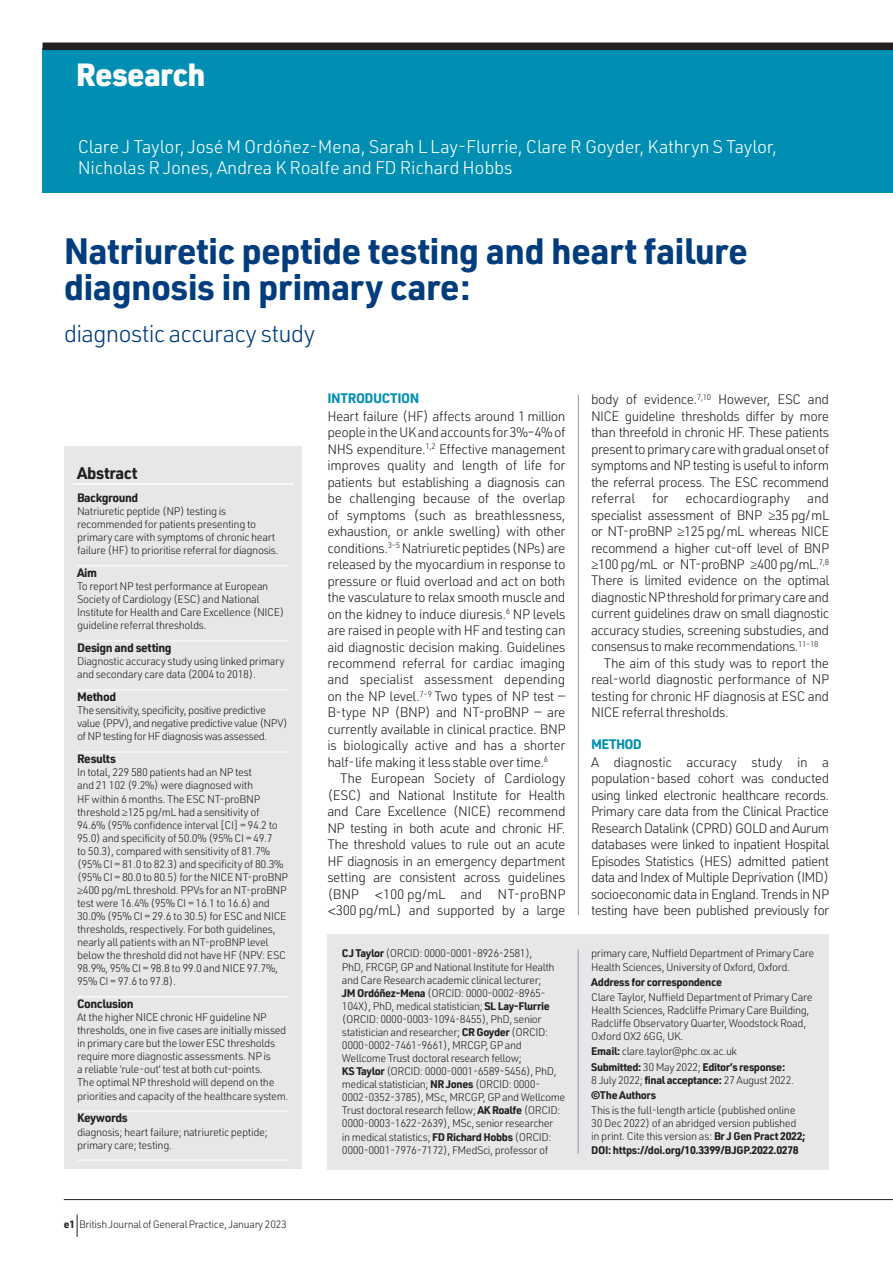
<style>
.page{position:relative;width:893px;height:1263px;background:#fff}
.page>*{position:absolute;margin:0;border:0;box-sizing:border-box;transform-origin:0 0}
.t1{font:700 36px/36px "URWDIN";letter-spacing:-.02em;color:#013d7d}
.t2{font:900 31.5px "URWDIN";letter-spacing:-.025em;color:#fff}
.t3{font:300 24px "URWDIN";letter-spacing:-.035em;color:#013d7d}
.t4{font:300 18px/21px "URWDIN";letter-spacing:-.015em;color:#fff}
.t5{font:700 16.5px "URWDIN";letter-spacing:-.02em;color:#231f20}
.t6{font:300 13.5px/16.5px "URWDIN";letter-spacing:-.04em;color:#231f20;text-align:justify}
.t7{font:700 13.5px "URWDIN";letter-spacing:-.035em;color:#008fb3}
.t8{font:300 13.5px "URWDIN";letter-spacing:-.015em;color:#231f20}
.t9{font:700 12px "URWDIN";letter-spacing:-.035em;color:#231f20}
.t10{font:300 10.8px/13px "URWDIN";letter-spacing:-.035em;color:#231f20}
.t11{font:700 10.8px/15.3px "URWDIN";letter-spacing:-.035em;color:#231f20}
.t12{font:300 10.5px "URWDIN";letter-spacing:-.025em;color:#231f20}
.s1{font-family:"Helvetica"}
.s2{font-weight:700}
.s3{font-weight:300}
</style>
<div class="page">
<div style="left:43px;top:48px;width:850px;height:144px;background:#008fb3"></div>
<div style="left:43px;top:43px;width:850px;height:7px;background:#231f20"></div>
<hr style="left:578px;top:395px;width:1px;height:520px;background:#939598">
<div style="left:64px;top:446px;width:238px;height:723px;background:#e6e7e9"></div>
<hr style="left:73px;top:483px;width:220px;height:2px;background:#fff">
<hr style="left:77px;top:565px;width:212px;height:1px;background:#fff">
<hr style="left:77px;top:640px;width:212px;height:1px;background:#fff">
<hr style="left:77px;top:689px;width:212px;height:1px;background:#fff">
<hr style="left:77px;top:752px;width:212px;height:1px;background:#fff">
<hr style="left:77px;top:996px;width:212px;height:1px;background:#fff">
<hr style="left:77px;top:1111px;width:212px;height:1px;background:#fff">
<hr style="left:77px;top:1160px;width:212px;height:1px;background:#fff">
<div style="left:327px;top:934px;width:502px;height:235px;background:#e6e7e9"></div>
<hr style="left:578px;top:950px;width:1px;height:203px;background:#939598">
<hr style="left:64px;top:1199px;width:829px;height:1px;background:#231f20">
<svg style="left:77px;top:1214px;width:1px;height:23px"></svg>
<h2 class="t2" style="left:76px;top:53px;width:131px">Research</h2>
<h3 class="t4" style="left:78px;top:135px;width:701px">Clare J Taylor, José M Ordóñez-Mena, Sarah L Lay-Flurrie, Clare R Goyder, Kathryn S Taylor,<br>Nicholas R Jones, Andrea K Roalfe and FD Richard Hobbs</h3>
<h1 class="t1" style="left:64px;top:231px;width:686px">Natriuretic peptide testing and heart failure diagnosis in primary care:</h1>
<h3 class="t3" style="left:64px;top:318px;width:253px">diagnostic accuracy study</h3>
<h3 class="t5" style="left:77px;top:462px;width:62px">Abstract</h3>
<p class="t9" style="left:77px;top:489px;width:63px">Background</p>
<p class="t10" style="left:77px;top:504px;width:203px">Natriuretic peptide (NP) testing is recommended for patients presenting to primary care with symptoms of chronic heart failure (HF) to prioritise referral for diagnosis.</p>
<p class="t9" style="left:77px;top:565px;width:22px">Aim</p>
<p class="t10" style="left:77px;top:580px;width:209px">To report NP test performance at European Society of Cardiology (ESC) and National Institute for Health and Care Excellence (NICE) guideline referral thresholds.</p>
<p class="t9" style="left:77px;top:640px;width:96px">Design and setting</p>
<p class="t10" style="left:77px;top:655px;width:209px">Diagnostic accuracy study using linked primary and secondary care data (2004 to 2018).</p>
<p class="t9" style="left:77px;top:689px;width:41px">Method</p>
<p class="t10" style="left:77px;top:704px;width:212px">The sensitivity, specificity, positive predictive value (PPV), and negative predictive value (NPV) of NP testing for HF diagnosis was assessed.</p>
<p class="t9" style="left:77px;top:751px;width:40px">Results</p>
<p class="t10" style="left:77px;top:766px;width:213px">In total, 229 580 patients had an NP test<br>and 21 102 (9.2%) were diagnosed with<br>HF within 6 months. The ESC NT-proBNP threshold <span class="s1">≥</span>125 pg/mL had a sensitivity of 94.6% (95% confidence interval [CI] = 94.2 to 95.0) and specificity of 50.0% (95% CI = 49.7<br>to 50.3), compared with sensitivity of 81.7% (95% CI = 81.0 to 82.3) and specificity of 80.3% (95% CI = 80.0 to 80.5) for the NICE NT-proBNP <span class="s1">≥</span>400 pg/mL threshold. PPVs for an NT-proBNP test were 16.4% (95% CI = 16.1 to 16.6) and 30.0% (95% CI = 29.6 to 30.5) for ESC and NICE thresholds, respectively. For both guidelines, nearly all patients with an NT-proBNP level below the threshold did not have HF (NPV: ESC 98.9%, 95% CI = 98.8 to 99.0 and NICE 97.7%, 95% CI = 97.6 to 97.8).</p>
<p class="t9" style="left:77px;top:996px;width:58px">Conclusion</p>
<p class="t10" style="left:77px;top:1010px;width:213px">At the higher NICE chronic HF guideline NP thresholds, one in five cases are initially missed in primary care but the lower ESC thresholds require more diagnostic assessments. NP is<br>a reliable ‘rule-out’ test at both cut-points.<br>The optimal NP threshold will depend on the priorities and capacity of the healthcare system.</p>
<p class="t9" style="left:77px;top:1110px;width:52px">Keywords</p>
<p class="t10" style="left:77px;top:1125px;width:192px">diagnosis; heart failure; natriuretic peptide; primary care; testing.</p>
<p class="t12" style="left:64px;top:1217px;width:225px"><span class="s2">e1</span> BritishJournalofGeneralPractice, January 2023</p>
<p class="t7" style="left:327px;top:389px;width:93px">INTRODUCTION</p>
<p class="t6" style="left:327px;top:407px;width:240px">Heart failure (HF) affects around 1 million people in the UK and accounts for 3%–4% of NHS expenditure.<sup>1,2</sup> Effective management improves quality and length of life for patients but establishing a diagnosis can be challenging because of the overlap of symptoms (such as breathlessness, exhaustion, or ankle swelling) with other conditions.<sup>3–5</sup> Natriuretic peptides (NPs) are released by the myocardium in response to pressure or fluid overload and act on both the vasculature to relax smooth muscle and on the kidney to induce diuresis.<sup>6</sup> NP levels are raised in people with HF and testing can aid diagnostic decision making. Guidelines recommend referral for cardiac imaging and specialist assessment depending on the NP level.<sup>7–9</sup> Two types of NP test — B-type NP (BNP) and NT-proBNP — are currently available in clinical practice. BNP is biologically active and has a shorter half- life making it less stable over time.<sup>6</sup></p>
<p class="t6" style="left:327px;top:770px;width:240px;text-indent:13px">The European Society of Cardiology (ESC) and National Institute for Health and Care Excellence (NICE) recommend NP testing in both acute and chronic HF.<br>The threshold values to rule out an acute HF diagnosis in an emergency department setting are consistent across guidelines (BNP <span class="s1">&lt;</span>100 pg/mL and NT-proBNP <span class="s1">&lt;</span>300 pg/mL) and supported by a large</p>
<p class="t6" style="left:591px;top:391px;width:240px">body of evidence.<sup>7,10</sup> However, ESC and NICE guideline thresholds differ by more than threefold in chronic HF. These patients present to primary care with gradual onset of symptoms and NP testing is useful to inform the referral process. The ESC recommend referral</p>
<p class="t6" style="left:652px;top:490px;width:18px">for</p>
<p class="t8" style="left:685px;top:489px;width:106px">echocardiography</p>
<p class="t6" style="left:807px;top:490px;width:23px">and</p>
<p class="t6" style="left:591px;top:506px;width:240px">specialist assessment of BNP <span class="s1">≥</span>35 pg/ mL</p>
<p class="t6" style="left:591px;top:523px;width:240px">or NT-proBNP <span class="s1">≥</span>125 pg/ mL whereas NICE</p>
<p class="t6" style="left:591px;top:539px;width:240px">recommend a higher cut-off level of BNP</p>
<p class="t6" style="left:591px;top:556px;width:240px"><span class="s1">≥</span>100 pg/mL or NT-proBNP <span class="s1">≥</span>400 pg/mL.<sup>7,8</sup></p>
<p class="t6" style="left:591px;top:572px;width:240px">There is limited evidence on the optimal</p>
<p class="t6" style="left:591px;top:588px;width:240px">diagnostic NP threshold for primary care and</p>
<p class="t6" style="left:591px;top:605px;width:240px">current guidelines draw on small diagnostic</p>
<p class="t6" style="left:591px;top:621px;width:240px">accuracy studies, screening substudies, and</p>
<p class="t6" style="left:591px;top:638px;width:229px">consensus to make recommendations.<sup>11–18</sup></p>
<p class="t6" style="left:604px;top:654px;width:227px">The aim of this study was to report the</p>
<p class="t6" style="left:591px;top:671px;width:240px">real-world diagnostic performance of NP</p>
<p class="t6" style="left:591px;top:687px;width:240px">testing for chronic HF diagnosis at ESC and</p>
<p class="t6" style="left:591px;top:704px;width:139px">NICE referral thresholds.</p>
<p class="t7" style="left:591px;top:735px;width:52px">METHOD</p>
<p class="t6" style="left:591px;top:753px;width:240px">A diagnostic accuracy study in a population- based cohort was conducted using linked electronic healthcare records.<br>Primary care data from the Clinical Practice Research Datalink (CPRD) GOLD and Aurum databases were linked to inpatient Hospital Episodes Statistics (HES) admitted patient data and Index of Multiple Deprivation (IMD) socioeconomic data in England. Trends in NP testing have been published previously for</p>
<p class="t10" style="left:342px;top:947px;width:225px"><span class="s2">CJ Taylor</span> (ORCID: 0000-0001-8926-2581),<br>PhD, FRCGP, GP and National Institute for Health and Care Research academic clinical lecturer;<br><span class="s2">JM Ordóñez-Mena</span> (ORCID: 0000-0002-8965- 104X), PhD, medical statistician; <span class="s2">SL Lay-Flurrie </span>(ORCID: 0000-0003-1094-8455), PhD, senior statistician and researcher; <span class="s2">CR Goyder</span> (ORCID:<br>0000-0002-7461-9661), MRCGP, GP and Wellcome Trust doctoral research fellow;<br><span class="s2">KS Taylor</span> (ORCID: 0000-0001-6589-5456), PhD, medical statistician; <span class="s2">NR Jones</span> (ORCID: 0000- 0002-0352-3785), MSc, MRCGP, GP and Wellcome Trust doctoral research fellow; <span class="s2">AK Roalfe</span> (ORCID:<br>0000-0003-1622-2639), MSc, senior researcher<br>in medical statistics; <span class="s2">FD Richard Hobbs</span> (ORCID:<br>0000-0001-7976-7172), FMedSci, professor of</p>
<p class="t10" style="left:591px;top:947px;width:225px">primary care, Nuffield Department of Primary Care<br>Health Sciences, University of Oxford, Oxford.</p>
<p class="t11" style="left:591px;top:974px;width:132px">Address for correspondence</p>
<p class="t10" style="left:591px;top:990px;width:223px">Clare Taylor, Nuffield Department of Primary Care Health Sciences, Radcliffe Primary Care Building, Radcliffe Observatory Quarter, Woodstock Road, Oxford OX2 6GG, UK.</p>
<p class="t10" style="left:591px;top:1044px;width:195px;line-height:15.1px"><span class="s2">Email:</span> clare.taylor@phc.ox.ac.uk<br><span class="s2">Submitted:</span> 30 May 2022; <span class="s2">Editor’s response:</span></p>
<p class="t11" style="left:591px;top:1072px;width:204px"><span class="s3">8 July 2022;</span> final acceptance: <span class="s3">27 August 2022. </span>©The Authors</p>
<p class="t10" style="left:591px;top:1103px;width:216px">This is the full-length article (published online 30 Dec 2022) of an abridged version published in print. Cite this version as: <span class="s2">Br J Gen Pract 2022; DOI: https://doi.org/10.3399/BJGP.2022.0278</span></p>
</div>
